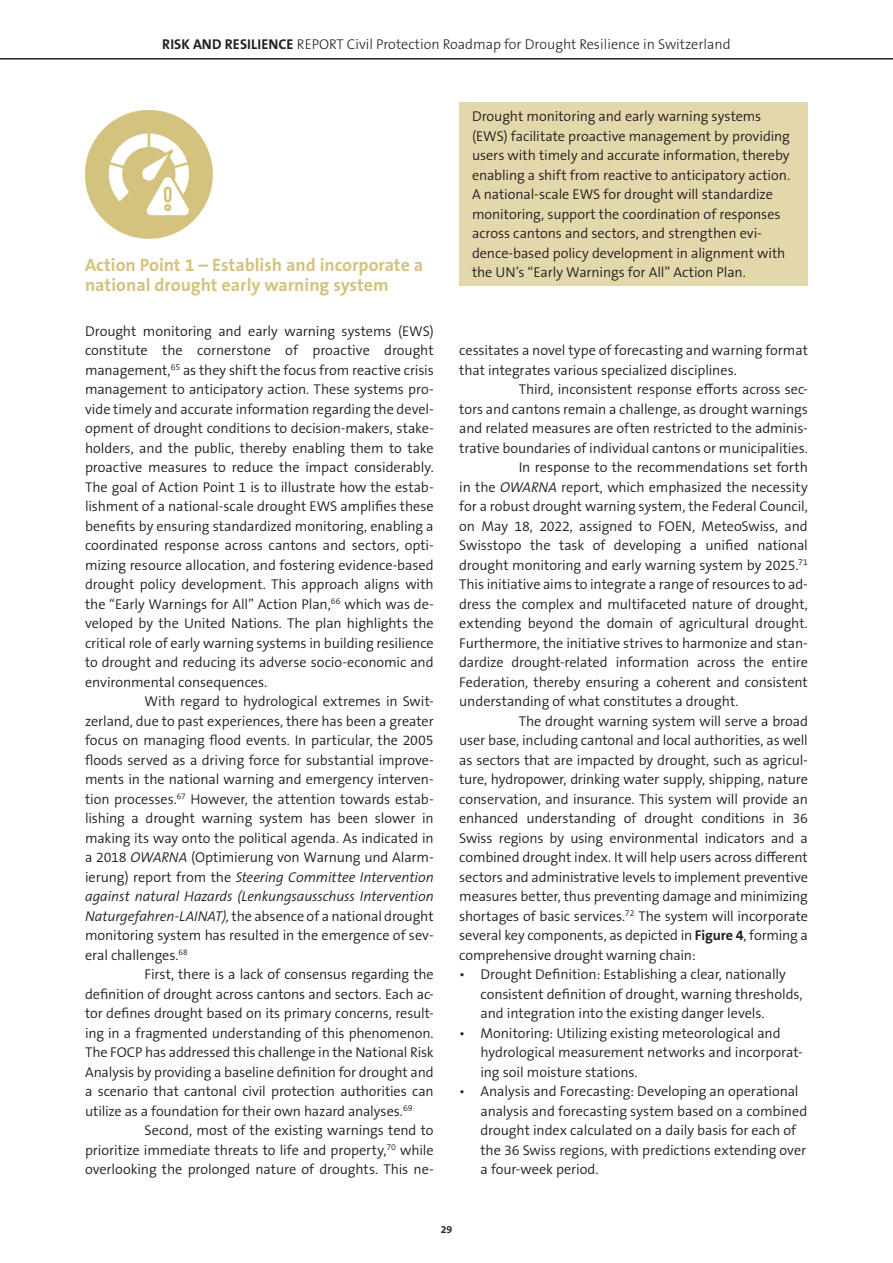
<style>
.page{position:relative;width:893px;height:1263px;background:#fff}
.page>*{position:absolute;margin:0;border:0;box-sizing:border-box;transform-origin:0 0}
._4__Titel{font:700 18px/19.5px "The Sans B W7";color:#d4c37e}
.Text{font:300 14.25px/19.5px "The Sans B W4";letter-spacing:-.01em;color:#231f20;text-align:justify}
.Text_1__Absatz{font:300 14.25px/19.5px "The Sans B W4";letter-spacing:-.005em;color:#231f20}
.Boxtext_1__Absatz{font:300 14.25px/19.5px "The Sans B W4";letter-spacing:-.005em;color:#231f20}
.t1{font:300 14.25px "The Sans B W3";color:#231f20}
.t2{font:700 10.5px "The Sans B W7";color:#231f20}
.s1{font-family:"The Sans B W7";font-weight:700}
.s2{font-style:italic}
</style>
<div class="page">
<hr style="left:0;top:58px;width:893px;height:2px;background:#231f20">
<div style="left:459px;top:102px;width:349px;height:183px;background:#e3d7ac"></div>
<img style="left:85px;top:110px;width:128px;height:128px">
<p class="t1" style="left:162px;top:35px;width:570px"><span class="s1">RISK AND RESILIENCE</span> REPORT Civil Protection Roadmap for Drought Resilience in Switzerland</p>
<p class="_4__Titel" style="left:85px;top:255px;width:340px">Action Point 1 – Establish and incorporate a national drought early warning system</p>
<p class="Text_1__Absatz" style="left:85px;top:321px;width:350px;text-align:justify">Drought monitoring and early warning systems (EWS) constitute the cornerstone of proactive drought management,<sup>65</sup> as they shift the focus from reactive crisis management to anticipatory action. These systems pro&shy;vide timely and accurate information regarding the devel&shy;opment of drought conditions to decision-makers, stake&shy;holders, and the public, thereby enabling them to take proactive measures to reduce the impact considerably.<br>The goal of Action Point 1 is to illustrate how the estab&shy;lishment of a national-scale drought EWS amplifies these benefits by ensuring standardized monitoring, enabling a coordinated response across cantons and sectors, opti&shy;mizing resource allocation, and fostering evidence-based drought policy development. This approach aligns with the “Early Warnings for All” Action Plan,<sup>66</sup> which was de&shy;veloped by the United Nations. The plan highlights the critical role of early warning systems in building resilience to drought and reducing its adverse socio-economic and environmental consequences.</p>
<p class="Text" style="left:85px;top:692px;width:350px;text-indent:60px">With regard to hydrological extremes in Swit&shy;zerland, due to past experiences, there has been a greater focus on managing flood events. In particular, the 2005 floods served as a driving force for substantial improve&shy;ments in the national warning and emergency interven&shy;tion processes.<sup>67</sup> However, the attention towards estab&shy;lishing a drought warning system has been slower in making its way onto the political agenda. As indicated in a 2018 <span class="s2">OWARNA</span> (Optimierung von Warnung und Alarm&shy;ierung) report from the <span class="s2">Steering Committee Intervention against natural Hazards (Lenkungsausschuss Intervention Naturgefahren-LAINAT),</span> the absence of a national drought monitoring system has resulted in the emergence of sev&shy;eral challenges.<sup>68</sup></p>
<p class="Text" style="left:85px;top:965px;width:350px;text-indent:60px">First, there is a lack of consensus regarding the definition of drought across cantons and sectors. Each ac&shy;tor defines drought based on its primary concerns, result&shy;ing in a fragmented understanding of this phenomenon.<br>The FOCP has addressed this challenge in the National Risk Analysis by providing a baseline definition for drought and a scenario that cantonal civil protection authorities can utilize as a foundation for their own hazard analyses.<sup>69</sup></p>
<p class="Text" style="left:85px;top:1121px;width:350px;text-indent:60px">Second, most of the existing warnings tend to prioritize immediate threats to life and property,<sup>70</sup> while overlooking the prolonged nature of droughts. This ne-</p>
<p class="Boxtext_1__Absatz" style="left:472px;top:107px;width:320px">Drought monitoring and early warning systems (EWS) facilitate proactive management by providing users with timely and accurate information, thereby enabling a shift from reactive to anticipatory action.<br>A national-scale EWS for drought will standardize monitoring, support the coordination of responses across cantons and sectors, and strengthen evi&shy;dence-based policy development in alignment with the UN’s “Early Warnings for All” Action Plan.</p>
<p class="Text" style="left:459px;top:341px;width:350px">cessitates a novel type of forecasting and warning format that integrates various specialized disciplines.</p>
<p class="Text" style="left:459px;top:380px;width:350px;text-indent:60px">Third, inconsistent response efforts across sec&shy;tors and cantons remain a challenge, as drought warnings and related measures are often restricted to the adminis&shy;trative boundaries of individual cantons or municipalities.</p>
<p class="Text" style="left:459px;top:458px;width:350px;text-indent:60px">In response to the recommendations set forth in the <span class="s2">OWARNA</span> report, which emphasized the necessity for a robust drought warning system, the Federal Council, on May 18, 2022, assigned to FOEN, MeteoSwiss, and Swisstopo the task of developing a unified national drought monitoring and early warning system by 2025.<sup>71<br></sup>This initiative aims to integrate a range of resources to ad&shy;dress the complex and multifaceted nature of drought, extending beyond the domain of agricultural drought.<br>Furthermore, the initiative strives to harmonize and stan&shy;dardize drought-related information across the entire Federation, thereby ensuring a coherent and consistent understanding of what constitutes a drought.</p>
<p class="Text" style="left:459px;top:711px;width:350px;text-indent:60px">The drought warning system will serve a broad user base, including cantonal and local authorities, as well as sectors that are impacted by drought, such as agricul&shy;ture, hydropower, drinking water supply, shipping, nature conservation, and insurance. This system will provide an enhanced understanding of drought conditions in 36<br>Swiss regions by using environmental indicators and a combined drought index. It will help users across different sectors and administrative levels to implement preventive measures better, thus preventing damage and minimizing shortages of basic services.<sup>72</sup> The system will incorporate several key components, as depicted in <span class="s1">Figure 4</span>, forming a comprehensive drought warning chain:</p>
<p class="Text_1__Absatz" style="left:480px;top:965px;width:324px;text-indent:-21px">• Drought Definition: Establishing a clear, nationally consistent definition of drought, warning thresholds, and integration into the existing danger levels.</p>
<p class="Text_1__Absatz" style="left:480px;top:1023px;width:324px;text-indent:-21px">• Monitoring: Utilizing existing meteorological and hydrological measurement networks and incorporat&shy;ing soil moisture stations.</p>
<p class="Text_1__Absatz" style="left:480px;top:1082px;width:328px;text-indent:-21px">• Analysis and Forecasting: Developing an operational analysis and forecasting system based on a combined drought index calculated on a daily basis for each of the 36 Swiss regions, with predictions extending over a four-week period.</p>
<p class="t2" style="left:441px;top:1222px;width:13px">29</p>
</div>
